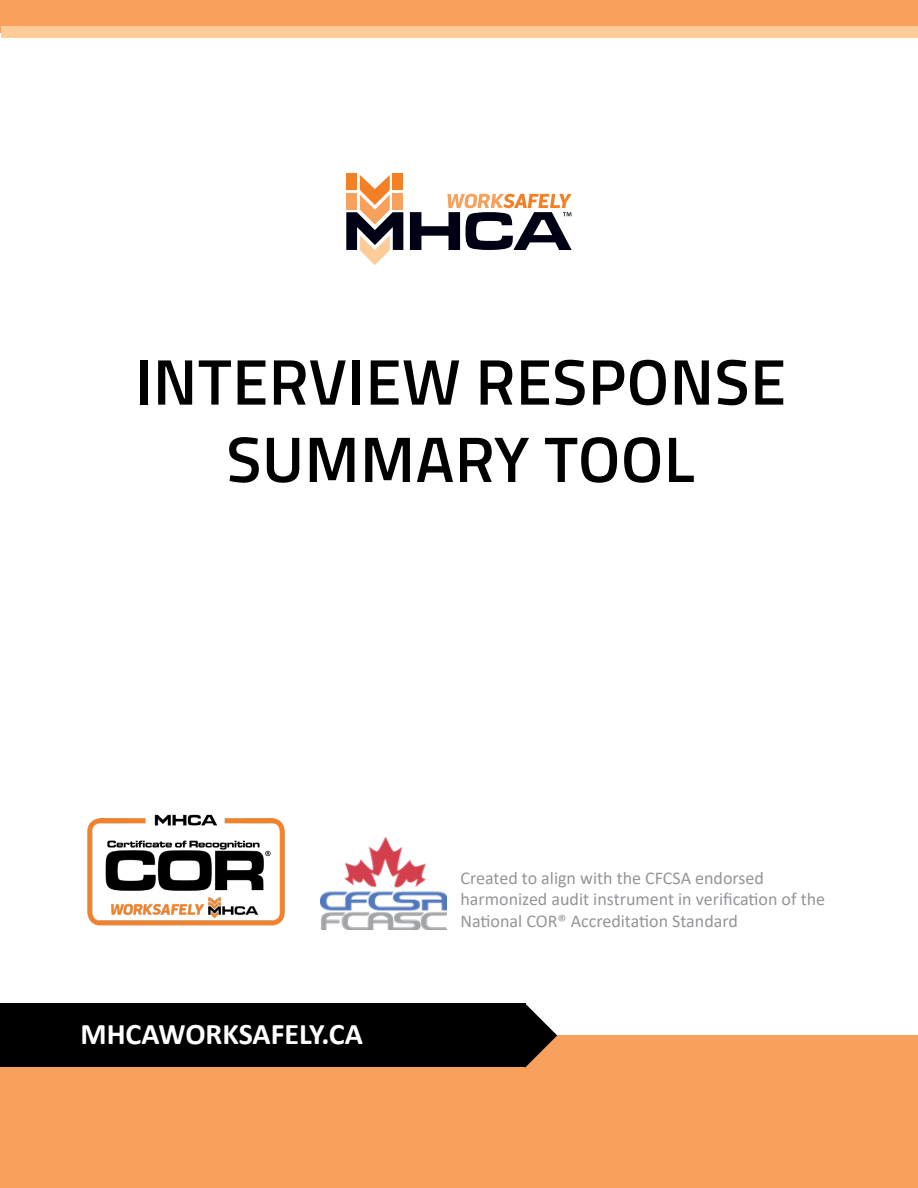
<style>
.page{position:relative;width:918px;height:1188px;background:#fff}
.page>*{position:absolute;margin:0;border:0;box-sizing:border-box;transform-origin:0 0}
.t1{font:600 64.5px/77.4px "Titillium Web";letter-spacing:.01em;color:#000;text-align:center}
.t2{font:700 30px "Calibri";color:#fff}
.Type{font:18px/21.6px "Calibri";color:#939598}
</style>
<div class="page">
<div style="left:393px;top:173px;width:10px;height:17px;background:#f48026"></div>
<div style="left:346px;top:173px;width:11px;height:17px;background:#f48026"></div>
<svg style="left:346px;top:175px;width:57px;height:90px"></svg>
<svg style="left:410px;top:194px;width:162px;height:56px"></svg>
<div style="left:0;top:1035px;width:918px;height:153px;background:#f8a15c"></div>
<div style="left:0;top:1004px;width:525px;height:63px;background:#000"></div>
<svg style="left:493px;top:1003px;width:64px;height:65px"></svg>
<img style="left:321px;top:838px;width:126px;height:91px">
<div style="left:0;top:0;width:918px;height:32px;background:#f8a15c"></div>
<div style="left:1px;top:26px;width:917px;height:12px;background:#fdcc99"></div>
<img style="left:87px;top:814px;width:198px;height:112px">
<p class="t1" style="left:135px;top:340px;width:652px">INTERVIEW RESPONSE<br>SUMMARY TOOL</p>
<p class="t2" style="left:80px;top:1013px;width:284px">MHCAWORKSAFELY.CA</p>
<p class="Type" style="left:460px;top:866px;width:366px">Created to align with the CFCSA endorsed harmonized audit instrument in verification of the<br>National COR® Accreditation Standard</p>
</div>
